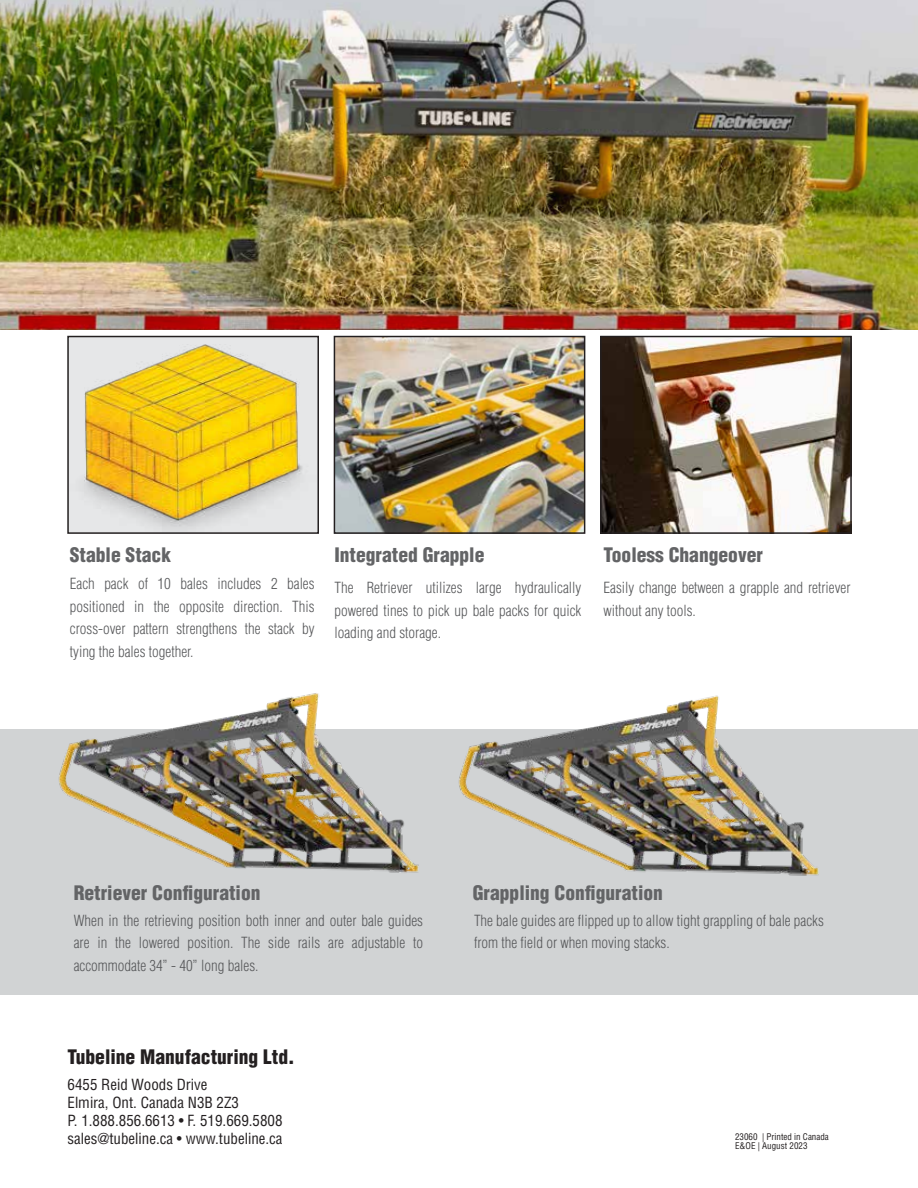
<style>
.page{position:relative;width:918px;height:1188px;background:#fff}
.page>*{position:absolute;margin:0;border:0;box-sizing:border-box;transform-origin:0 0}
.t1{font:900 condensed 19.5px "Helvetica LT Std";color:#636466}
.t2{font:900 condensed 19.5px "Helvetica LT Std";color:#231f20}
.t3{font:300 condensed 15px/22.5px "Helvetica LT Std";color:#58595b;text-align:justify}
.t4{font:condensed 15px/18px "Helvetica LT Std";color:#231f20}
.t5{font:condensed 9px/9px "Helvetica LT Std";color:#231f20}
</style>
<div class="page">
<div style="left:0;top:729px;width:918px;height:266px;background:#d1d3d4"></div>
<div style="left:68px;top:337px;width:250px;height:196px;background:#e6e7e8"></div>
<img style="left:84px;top:345px;width:218px;height:184px">
<div style="left:67px;top:336px;width:252px;height:198px;border:2px solid #231f20"></div>
<img style="left:337px;top:339px;width:245px;height:192px">
<div style="left:334px;top:336px;width:251px;height:198px;border:2px solid #231f20"></div>
<img style="left:603px;top:339px;width:246px;height:192px">
<div style="left:600px;top:336px;width:252px;height:198px;border:2px solid #231f20"></div>
<img style="left:58px;top:693px;width:361px;height:180px">
<img style="left:458px;top:695px;width:361px;height:181px">
<img style="left:0;top:0;width:918px;height:329px">
<h1 class="t1" style="left:70px;top:543px;width:103px">Stable Stack</h1>
<h1 class="t1" style="left:334px;top:543px;width:152px">Integrated Grapple</h1>
<h1 class="t1" style="left:604px;top:543px;width:161px">Tooless Changeover</h1>
<p class="t3" style="left:70px;top:573px;width:246px">Each pack of 10 bales includes 2 bales positioned in the opposite direction. This cross-over pattern strengthens the stack by tying the bales together.</p>
<p class="t3" style="left:334px;top:576px;width:249px">The Retriever utilizes large hydraulically powered tines to pick up bale packs for quick loading and storage.</p>
<p class="t3" style="left:604px;top:576px;width:249px">Easily change between a grapple and retriever without any tools.</p>
<h1 class="t1" style="left:74px;top:881px;width:188px">Retriever Configuration</h1>
<h1 class="t1" style="left:473px;top:881px;width:192px">Grappling Configuration</h1>
<p class="t3" style="left:74px;top:909px;width:351px">When in the retrieving position both inner and outer bale guides are in the lowered position. The side rails are adjustable to accommodate 34” - 40” long bales.</p>
<p class="t3" style="left:474px;top:909px;width:351px">The bale guides are flipped up to allow tight grappling of bale packs from the field or when moving stacks.</p>
<h1 class="t2" style="left:68px;top:1045px;width:229px">Tubeline Manufacturing Ltd.</h1>
<p class="t4" style="left:68px;top:1075px;width:217px">6455 Reid Woods Drive<br>Elmira, Ont. Canada N3B 2Z3<br>P. 1.888.856.6613 • F. 519.669.5808 sales@tubeline.ca • www.tubeline.ca</p>
<p class="t5" style="left:735px;top:1133px;width:95px">23060 | Printed in Canada<br>E&amp;OE | August 2023</p>
</div>
